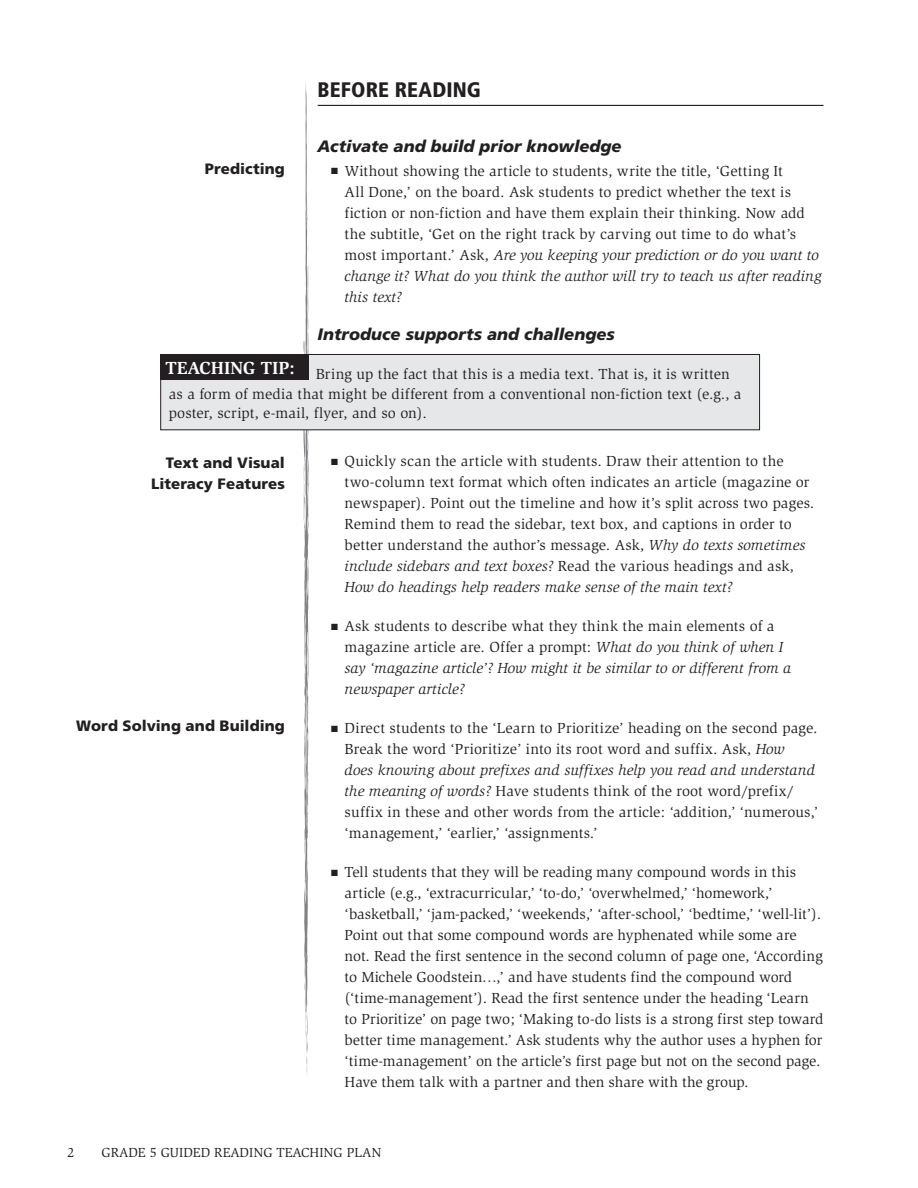
<style>
.page{position:relative;width:918px;height:1188px;background:#fff}
.page>*{position:absolute;margin:0;border:0;box-sizing:border-box;transform-origin:0 0}
.t1{font:900 condensed 21px "Frutiger";letter-spacing:.005em;color:#231f20}
.t2{font:700 18px "Slimbach";color:#fff}
.t3{font:italic 900 16.5px "Frutiger";color:#231f20}
.t4{font:15px/21px "Slimbach";color:#231f20}
.t5{font:italic 15px/21px "Slimbach";color:#231f20}
.t6{font:900 15px/21px "Frutiger";letter-spacing:.005em;color:#231f20;text-align:right}
.t7{font:13.5px "Slimbach";color:#231f20}
.s1{font-style:italic}
.s2{font-style:normal}
</style>
<div class="page">
<hr style="left:318px;top:105px;width:505px;height:1px;background:#231f20">
<svg style="left:303px;top:82px;width:6px;height:991px"></svg>
<div style="left:161px;top:354px;width:599px;height:76px;background:#e6e7e9"></div>
<div style="left:160px;top:354px;width:600px;height:76px;border:1px solid #231f20"></div>
<div style="left:160px;top:354px;width:149px;height:26px;background:#231f20"></div>
<p class="t6" style="left:205px;top:160px;width:82px">Predicting</p>
<h1 class="t1" style="left:318px;top:81px;width:165px">BEFORE READING</h1>
<p class="t3" style="left:318px;top:140px;width:306px">Activate and build prior knowledge</p>
<p class="t4" style="left:345px;top:162px;width:478px">Without showing the article to students, write the title, ‘Getting It<br>All Done,’ on the board. Ask students to predict whether the text is fiction or non-fiction and have them explain their thinking. Now add the subtitle, ‘Get on the right track by carving out time to do what’s most important.’ Ask, <span class="s1">Are you keeping your prediction or do you want to change it? What do you think the author will try to teach us after reading this text?</span></p>
<p class="t3" style="left:318px;top:328px;width:299px">Introduce supports and challenges</p>
<p class="t2" style="left:166px;top:361px;width:131px">TEACHING TIP:</p>
<p class="t4" style="left:169px;top:366px;width:574px;line-height:19.5px;text-indent:147px">Bring up the fact that this is a media text. That is, it is written as a form of media that might be different from a conventional non-fiction text (e.g., a poster, script, e-mail, flyer, and so on).</p>
<p class="t6" style="left:151px;top:454px;width:135px">Text and Visual<br>Literacy Features</p>
<p class="t6" style="left:76px;top:716px;width:210px">Word Solving and Building</p>
<p class="t4" style="left:345px;top:452px;width:471px">Quickly scan the article with students. Draw their attention to the two-column text format which often indicates an article (magazine or newspaper). Point out the timeline and how it’s split across two pages.<br>Remind them to read the sidebar, text box, and captions in order to better understand the author’s message. Ask, <span class="s1">Why do texts sometimes include sidebars and text boxes?</span> Read the various headings and ask, <span class="s1">How do headings help readers make sense of the main text?</span></p>
<p class="t5" style="left:345px;top:617px;width:448px"><span class="s2">Ask students to describe what they think the main elements of a magazine article are. Offer a prompt:</span> What do you think of when I say ‘magazine article’? How might it be similar to or different from a newspaper article?</p>
<p class="t4" style="left:345px;top:719px;width:475px">Direct students to the ‘Learn to Prioritize’ heading on the second page.<br>Break the word ‘Prioritize’ into its root word and suffix. Ask, <span class="s1">How<br>does knowing about prefixes and suffixes help you read and understand the meaning of words?</span> Have students think of the root word/prefix/ suffix in these and other words from the article: ‘addition,’ ‘numerous,’ ‘management,’ ‘earlier,’ ‘assignments.’</p>
<p class="t4" style="left:345px;top:863px;width:480px">Tell students that they will be reading many compound words in this article (e.g., ‘extracurricular,’ ‘to-do,’ ‘overwhelmed,’ ‘homework,’ ‘basketball,’ ‘jam-packed,’ ‘weekends,’ ‘after-school,’ ‘bedtime,’ ‘well-lit’).<br>Point out that some compound words are hyphenated while some are not. Read the first sentence in the second column of page one, ‘According to Michele Goodstein…,’ and have students find the compound word (‘time-management’). Read the first sentence under the heading ‘Learn to Prioritize’ on page two; ‘Making to-do lists is a strong first step toward better time management.’ Ask students why the author uses a hyphen for ‘time-management’ on the article’s first page but not on the second page.<br>Have them talk with a partner and then share with the group.</p>
<p class="t7" style="left:68px;top:1147px;width:8px">2</p>
<p class="t7" style="left:101px;top:1147px;width:281px">GRADE 5 GUIDED READING TEACHING PLAN</p>
</div>
